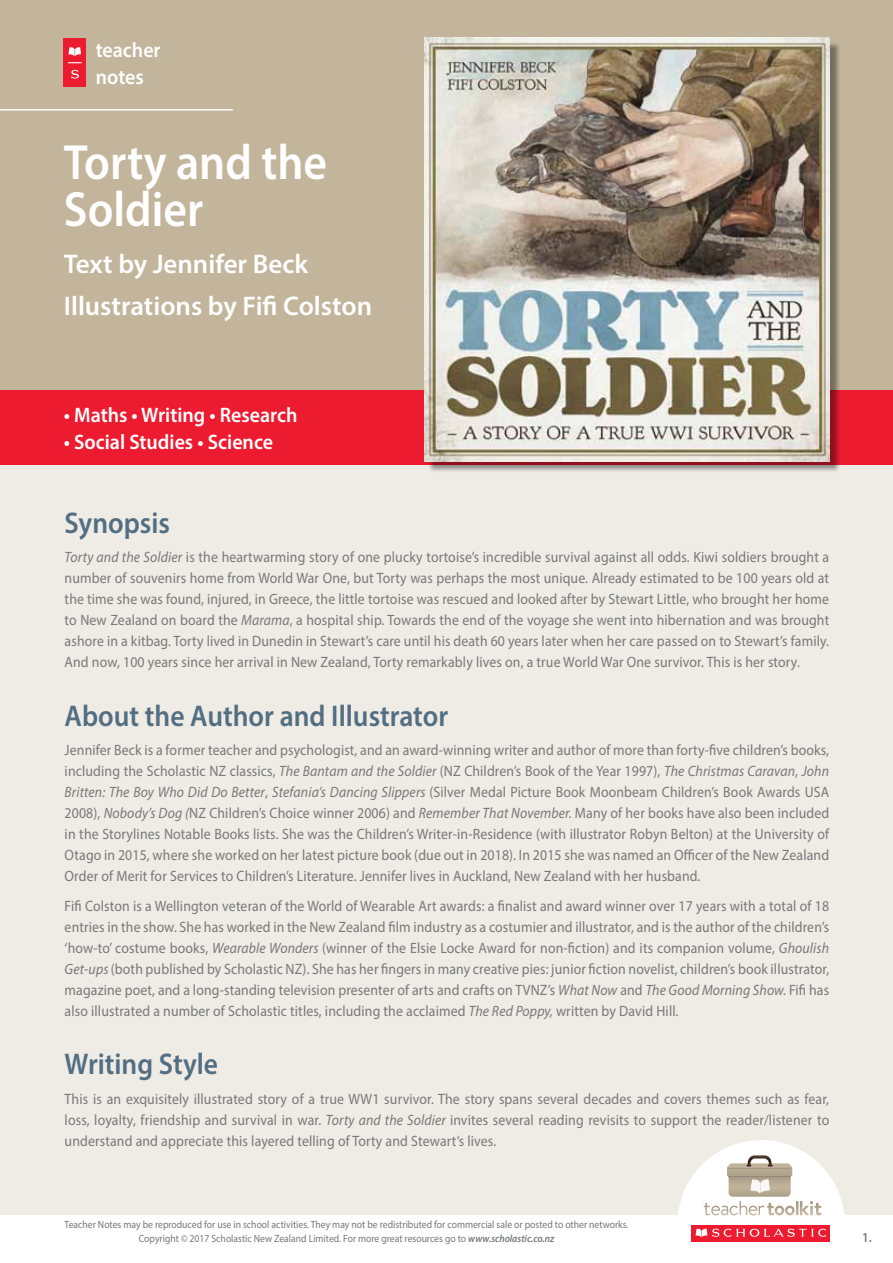
<style>
.page{position:relative;width:893px;height:1263px;background:#efebe5}
.page>*{position:absolute;margin:0;border:0;box-sizing:border-box;transform-origin:0 0}
.t1{font:600 49.65px/46.8px "Myriad Pro";color:#fff;scale:.92 1}
.t2{font:600 30px "Myriad Pro";color:#526e83;scale:.92 1}
.t3{font:600 27px/42.5px "Myriad Pro";color:#fff}
.t4{font:600 21px/27px "Myriad Pro";color:#fff;scale:.95 1}
.t5{font:15px/21px "Myriad Pro";letter-spacing:.01em;color:#77797b;text-align:justify;scale:.92 1}
.t6{font:600 13.5px "Myriad Pro";color:#76777a;scale:.92 1}
.t7{font:10.5px/13.2px "Myriad Pro";color:#76777a;text-align:center;scale:.92 1}
.s1{font-style:italic}
.s2{font-weight:600;font-style:italic}
</style>
<div class="page">
<div style="left:0;top:1215px;width:893px;height:48px;background:#fff"></div>
<svg style="left:678px;top:1140px;width:166px;height:102px"></svg>
<div style="left:0;top:0;width:893px;height:399px;background:#c2b59b"></div>
<div style="left:0;top:391px;width:893px;height:74px;background:#ed1b2f"></div>
<div style="left:64px;top:38px;width:22px;height:49px;background:#ed1b2f"></div>
<svg style="left:68px;top:47px;width:13px;height:9px"></svg>
<svg style="left:71px;top:70px;width:8px;height:9px"></svg>
<svg style="left:68px;top:62px;width:14px;height:1px"></svg>
<hr style="left:0;top:109px;width:233px;height:2px;background:#fff">
<div style="left:427px;top:41px;width:414px;height:432px;background:#000;opacity:.4"></div>
<img style="left:424px;top:38px;width:405px;height:423px">
<h3 class="t4" style="left:96px;top:35px;width:70px">teacher notes</h3>
<h1 class="t1" style="left:64px;top:138px;width:288px">Torty and the<br>Soldier</h1>
<h3 class="t3" style="left:64px;top:242px;width:310px">Text by Jennifer Beck<br>Illustrations by Fifi Colston</h3>
<h3 class="t4" style="left:64px;top:401px;width:248px">• Maths • Writing • Research</h3>
<h3 class="t4" style="left:64px;top:428px;width:222px">• Social Studies • Science</h3>
<h2 class="t2" style="left:65px;top:504px;width:116px">Synopsis</h2>
<p class="t5" style="left:65px;top:546px;width:833px"><span class="s1">Torty and the Soldier</span> is the heartwarming story of one plucky tortoise’s incredible survival against all odds. Kiwi soldiers brought a number of souvenirs home from World War One, but Torty was perhaps the most unique. Already estimated to be 100 years old at the time she was found, injured, in Greece, the little tortoise was rescued and looked after by Stewart Little, who brought her home to New Zealand on board the <span class="s1">Marama</span>, a hospital ship. Towards the end of the voyage she went into hibernation and was brought ashore in a kitbag. Torty lived in Dunedin in Stewart’s care until his death 60 years later when her care passed on to Stewart’s family.<br>And now, 100 years since her arrival in New Zealand, Torty remarkably lives on, a true World War One survivor. This is her story.</p>
<h2 class="t2" style="left:65px;top:697px;width:418px">About the Author and Illustrator</h2>
<p class="t5" style="left:65px;top:739px;width:833px">Jennifer Beck is a former teacher and psychologist, and an award-winning writer and author of more than forty-five children’s books, including the Scholastic NZ classics, <span class="s1">The Bantam and the Soldier</span> (NZ Children’s Book of the Year 1997), <span class="s1">The Christmas Caravan</span>, <span class="s1">John Britten: The Boy Who Did Do Better</span>, <span class="s1">Stefania’s Dancing Slippers</span> (Silver Medal Picture Book Moonbeam Children’s Book Awards USA 2008), <span class="s1">Nobody’s Dog (</span>NZ Children’s Choice winner 2006) and <span class="s1">Remember That November.</span> Many of her books have also been included in the Storylines Notable Books lists. She was the Children’s Writer-in-Residence (with illustrator Robyn Belton) at the University of Otago in 2015, where she worked on her latest picture book (due out in 2018). In 2015 she was named an Officer of the New Zealand Order of Merit for Services to Children’s Literature. Jennifer lives in Auckland, New Zealand with her husband.</p>
<p class="t5" style="left:65px;top:895px;width:832px">Fifi Colston is a Wellington veteran of the World of Wearable Art awards: a finalist and award winner over 17 years with a total of 18 entries in the show. She has worked in the New Zealand film industry as a costumier and illustrator, and is the author of the children’s ‘how-to’ costume books, <span class="s1">Wearable Wonders</span> (winner of the Elsie Locke Award for non-fiction) and its companion volume, <span class="s1">Ghoulish Get-ups</span> (both published by Scholastic NZ). She has her fingers in many creative pies: junior fiction novelist, children’s book illustrator, magazine poet, and a long-standing television presenter of arts and crafts on TVNZ’s <span class="s1">What Now</span> and <span class="s1">The Good Morning Show.</span> Fifi has also illustrated a number of Scholastic titles, including the acclaimed <span class="s1">The Red Poppy,</span> written by David Hill.</p>
<h2 class="t2" style="left:65px;top:1045px;width:168px">Writing Style</h2>
<p class="t5" style="left:65px;top:1088px;width:833px">This is an exquisitely illustrated story of a true WW1 survivor. The story spans several decades and covers themes such as fear, loss, loyalty, friendship and survival in war. <span class="s1">Torty and the Soldier</span> invites several reading revisits to support the reader/listener to understand and appreciate this layered telling of Torty and Stewart’s lives.</p>
<p class="t7" style="left:65px;top:1218px;width:614px">Teacher Notes may be reproduced for use in school activities. They may not be redistributed for commercial sale or posted to other networks.<br>Copyright © 2017 Scholastic New Zealand Limited. For more great resources go to <span class="s2">www.scholastic.co.nz</span></p>
<p class="t6" style="left:862px;top:1228px;width:12px">1.</p>
</div>
